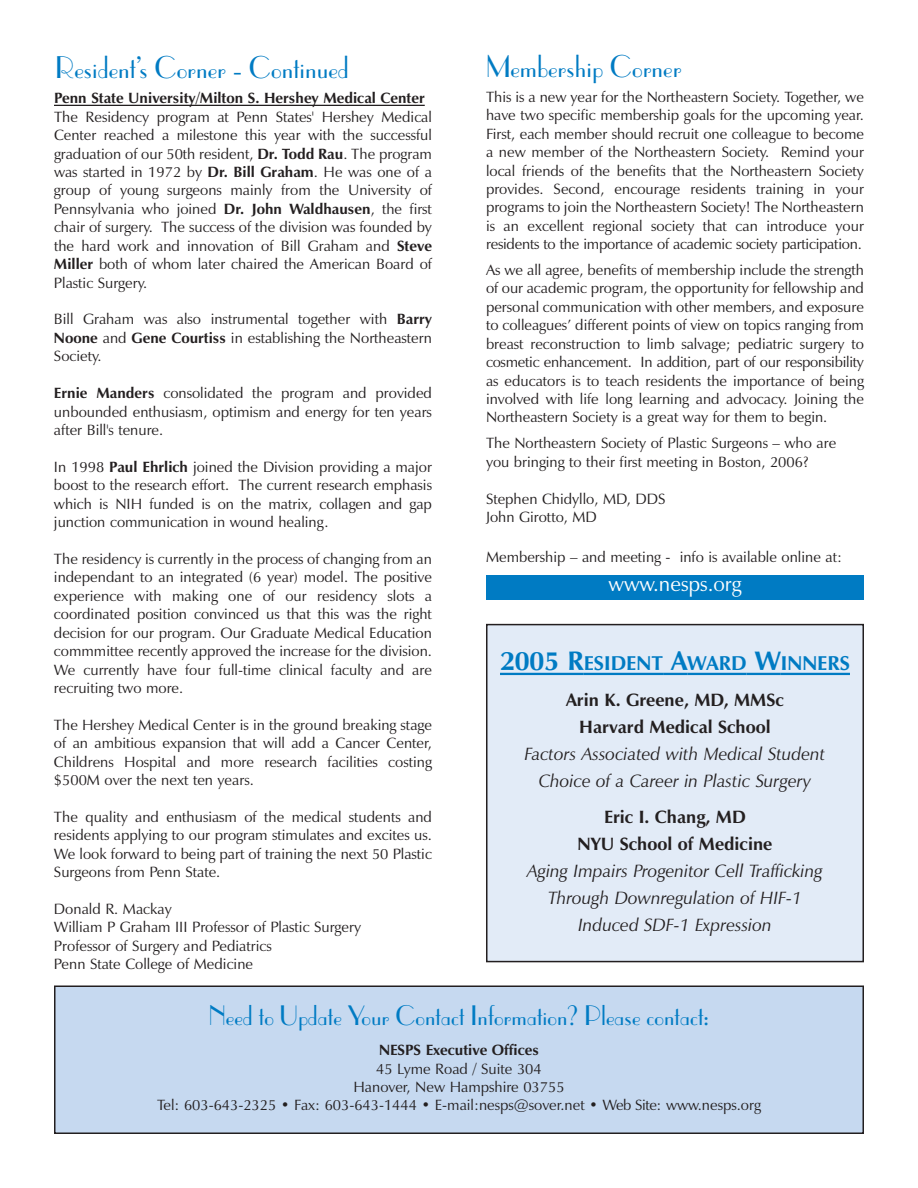
<style>
.page{position:relative;width:918px;height:1188px;background:#fff}
.page>*{position:absolute;margin:0;border:0;box-sizing:border-box;transform-origin:0 0}
.t1{font:30px "Parisian";color:#007bc3}
.t2{font:27px "Parisian";color:#007bc3}
.t3{font:21px "Zapf Humanist 601 BT";color:#fff}
.t4{font:700 20.25px "Zapf Humanist 601 BT";color:#007bc3}
.t5{font:italic 18px/27px "Zapf Humanist 601 BT";color:#231f20;text-align:center}
.t6{font:700 18px/27px "Zapf Humanist 601 BT";color:#231f20;text-align:center}
.t7{font:15px/18.5px "Zapf Humanist 601 BT";color:#231f20;text-align:justify}
.t8{font:700 15px "Zapf Humanist 601 BT";color:#231f20}
.s1{font-weight:700}
.s2{font-size:27px}
</style>
<div class="page">
<hr style="left:54px;top:105px;width:371px;height:1px;background:#231f20">
<div style="left:55px;top:986px;width:808px;height:147px;background:#c6d9f0"></div>
<div style="left:54px;top:986px;width:810px;height:148px;border:2px solid #231f20"></div>
<div style="left:487px;top:625px;width:376px;height:337px;background:#e2ebf7"></div>
<div style="left:486px;top:624px;width:378px;height:338px;border:2px solid #231f20"></div>
<hr style="left:500px;top:673px;width:84px;height:2px;background:#007bc3">
<hr style="left:584px;top:673px;width:79px;height:2px;background:#007bc3">
<hr style="left:663px;top:673px;width:24px;height:2px;background:#007bc3">
<hr style="left:687px;top:673px;width:60px;height:2px;background:#007bc3">
<hr style="left:747px;top:673px;width:34px;height:2px;background:#007bc3">
<hr style="left:781px;top:673px;width:69px;height:2px;background:#007bc3">
<div style="left:486px;top:575px;width:378px;height:25px;background:#007bc3"></div>
<h1 class="t1" style="left:56px;top:56px;width:295px">Resident’s Corner - Continued</h1>
<p class="t8" style="left:54px;top:92px;width:372px">Penn State University/Milton S. Hershey Medical Center</p>
<p class="t7" style="left:54px;top:109px;width:380px">The Residency program at Penn States' Hershey Medical Center reached a milestone this year with the successful graduation of our 50th resident, <span class="s1">Dr. Todd Rau</span>. The program was started in 1972 by <span class="s1">Dr. Bill Graham</span>. He was one of a group of young surgeons mainly from the University of Pennsylvania who joined <span class="s1">Dr. John Waldhausen</span>, the first chair of surgery. The success of the division was founded by the hard work and innovation of Bill Graham and <span class="s1">Steve Miller</span> both of whom later chaired the American Board of Plastic Surgery.</p>
<p class="t7" style="left:54px;top:312px;width:379px">Bill Graham was also instrumental together with <span class="s1">Barry Noone</span> and <span class="s1">Gene Courtiss</span> in establishing the Northeastern Society.</p>
<p class="t7" style="left:54px;top:385px;width:379px"><span class="s1">Ernie Manders</span> consolidated the program and provided unbounded enthusiasm, optimism and energy for ten years after Bill's tenure.</p>
<p class="t7" style="left:54px;top:459px;width:380px">In 1998 <span class="s1">Paul Ehrlich</span> joined the Division providing a major boost to the research effort. The current research emphasis which is NIH funded is on the matrix, collagen and gap junction communication in wound healing.</p>
<p class="t7" style="left:54px;top:551px;width:380px">The residency is currently in the process of changing from an independant to an integrated (6 year) model. The positive experience with making one of our residency slots a coordinated position convinced us that this was the right decision for our program. Our Graduate Medical Education commmittee recently approved the increase for the division.<br>We currently have four full-time clinical faculty and are recruiting two more.</p>
<p class="t7" style="left:54px;top:717px;width:379px">The Hershey Medical Center is in the ground breaking stage of an ambitious expansion that will add a Cancer Center, Childrens Hospital and more research facilities costing $500M over the next ten years.</p>
<p class="t7" style="left:54px;top:809px;width:380px">The quality and enthusiasm of the medical students and residents applying to our program stimulates and excites us.<br>We look forward to being part of training the next 50 Plastic Surgeons from Penn State.</p>
<p class="t7" style="left:54px;top:901px;width:309px;text-align:left">Donald R. Mackay<br>William P Graham III Professor of Plastic Surgery Professor of Surgery and Pediatrics<br>Penn State College of Medicine</p>
<h1 class="t1" style="left:486px;top:56px;width:197px">Membership Corner</h1>
<p class="t7" style="left:486px;top:89px;width:380px">This is a new year for the Northeastern Society. Together, we have two specific membership goals for the upcoming year.<br>First, each member should recruit one colleague to become a new member of the Northeastern Society. Remind your local friends of the benefits that the Northeastern Society provides. Second, encourage residents training in your programs to join the Northeastern Society! The Northeastern is an excellent regional society that can introduce your residents to the importance of academic society participation.</p>
<p class="t7" style="left:486px;top:262px;width:380px">As we all agree, benefits of membership include the strength of our academic program, the opportunity for fellowship and personal communication with other members, and exposure to colleagues’ different points of view on topics ranging from breast reconstruction to limb salvage; pediatric surgery to cosmetic enhancement. In addition, part of our responsibility as educators is to teach residents the importance of being involved with life long learning and advocacy. Joining the Northeastern Society is a great way for them to begin.</p>
<p class="t7" style="left:486px;top:435px;width:352px">The Northeastern Society of Plastic Surgeons – who are you bringing to their first meeting in Boston, 2006?</p>
<p class="t7" style="left:486px;top:491px;width:181px">Stephen Chidyllo, MD, DDS<br>John Girotto, MD</p>
<p class="t7" style="left:486px;top:550px;width:357px">Membership – and meeting - info is available online at:</p>
<h3 class="t3" style="left:609px;top:576px;width:134px">www.nesps.org</h3>
<h3 class="t4" style="left:500px;top:655px;width:351px"><span class="s2">2005 R</span>ESIDENT <span class="s2">A</span>WARD <span class="s2">W</span>INNERS</h3>
<p class="t6" style="left:566px;top:688px;width:219px">Arin K. Greene, MD, MMSc<br>Harvard Medical School</p>
<p class="t5" style="left:525px;top:742px;width:302px">Factors Associated with Medical Student<br>Choice of a Career in Plastic Surgery</p>
<p class="t6" style="left:578px;top:805px;width:196px">Eric I. Chang, MD<br>NYU School of Medicine</p>
<p class="t5" style="left:527px;top:859px;width:297px">Aging Impairs Progenitor Cell Trafficking<br>Through Downregulation of HIF-1<br>Induced SDF-1 Expression</p>
<h2 class="t2" style="left:209px;top:1005px;width:502px">Need to Update Your Contact Information? Please contact:</h2>
<p class="t8" style="left:379px;top:1044px;width:161px">NESPS Executive Offices</p>
<p class="t7" style="left:157px;top:1061px;width:605px;text-align:center">45 Lyme Road / Suite 304<br>Hanover, New Hampshire 03755<br>Tel: 603-643-2325 • Fax: 603-643-1444 • E-mail:nesps@sover.net • Web Site: www.nesps.org</p>
</div>
